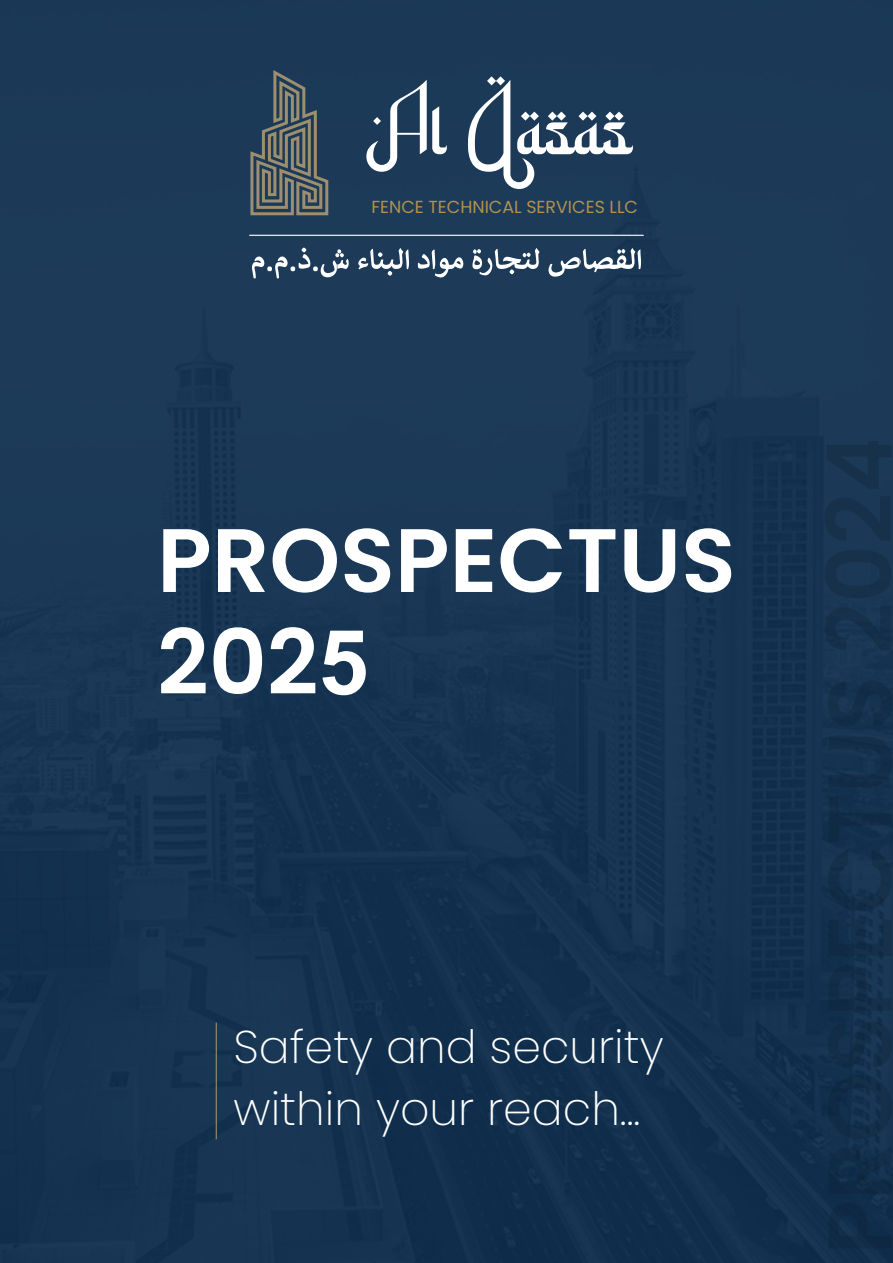
<style>
.page{position:relative;width:893px;height:1263px;background:#fff}
.page>*{position:absolute;margin:0;border:0;box-sizing:border-box;transform-origin:0 0}
.t1{font:600 90px/102.1px "Poppins";color:#fff}
.t2{font:200 45.9px/62.1px "Poppins";color:#fff}
.t3{font:17.4px "Poppins";color:#b3904c}
.s1{font-family:"Arial";font-weight:700}
</style>
<div class="page">
<img style="left:0;top:0;width:893px;height:1263px">
<svg style="left:366px;top:80px;width:81px;height:92px"></svg>
<svg style="left:468px;top:76px;width:165px;height:113px"></svg>
<svg style="left:249px;top:67px;width:81px;height:150px;background:#48575f"></svg>
<svg style="left:418px;top:249px;width:46px;height:29px"></svg>
<svg style="left:358px;top:248px;width:51px;height:28px"></svg>
<svg style="left:472px;top:248px;width:68px;height:27px"></svg>
<svg style="left:252px;top:248px;width:97px;height:31px;background:#486178"></svg>
<svg style="left:548px;top:248px;width:94px;height:29px"></svg>
<hr style="left:249px;top:235px;width:395px;height:1px;background:#fff">
<hr style="left:216px;top:1023px;width:1px;height:116px;background:#9d8e6f">
<p class="t3" style="left:371px;top:197px;width:268px">FENCE TECHNICAL SERVICES LLC</p>
<h1 class="t1" style="left:157px;top:510px;width:580px">PROSPECTUS<br>202<span class="s1">5</span></h1>
<p class="t2" style="left:234px;top:1016px;width:432px">Safety and security within your reach...</p>
</div>
